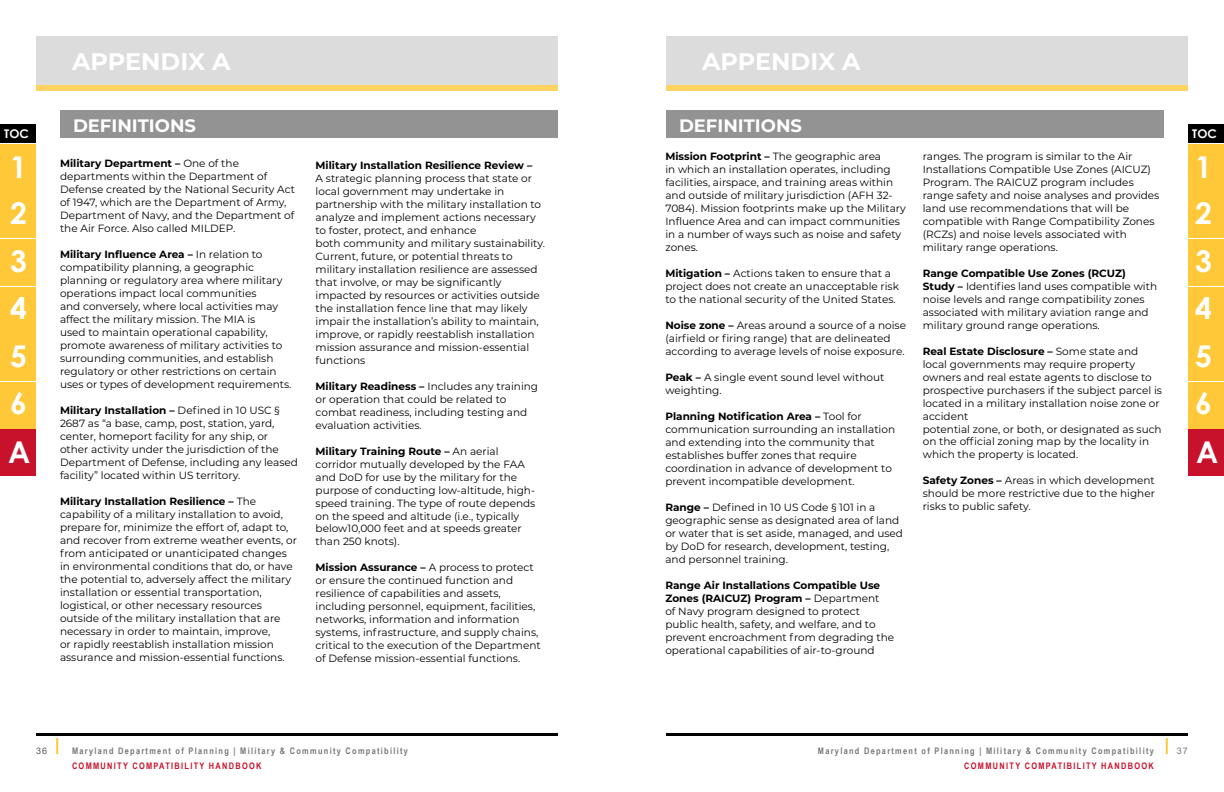
<style>
.page{position:relative;width:1224px;height:792px;background:#fff}
.page>*{position:absolute;margin:0;border:0;box-sizing:border-box;transform-origin:0 0}
.t1{font:700 30px "Century Gothic";color:#fff}
.t2{font:700 24px "Montserrat";color:#fff}
.t3{font:700 18px "Montserrat";color:#fff}
.t4{font:700 12px "Century Gothic";color:#fff}
.t5{font:10.5px/13px "Montserrat";color:#000}
.t6{font:700 10.5px "Montserrat";color:#000}
.t7{font:700 9px "Arial Narrow";letter-spacing:.145em;color:#787878}
.t8{font:700 9px "Arial Narrow";letter-spacing:.145em;color:#c8122b}
.t9{font:9px "Arial";color:#5a5a5a}
.t10{font:9px "Arial";color:#787878}
.s1{font-weight:700}
</style>
<div class="page">
<div style="left:0;top:144px;width:36px;height:47px;background:#ffc838"></div>
<div style="left:1188px;top:144px;width:36px;height:47px;background:#ffc838"></div>
<div style="left:0;top:287px;width:36px;height:46px;background:#ffc838"></div>
<div style="left:1188px;top:287px;width:36px;height:46px;background:#ffc838"></div>
<div style="left:0;top:192px;width:36px;height:46px;background:#ffc838"></div>
<div style="left:1188px;top:192px;width:36px;height:46px;background:#ffc838"></div>
<div style="left:0;top:335px;width:36px;height:46px;background:#ffc838"></div>
<div style="left:1188px;top:335px;width:36px;height:46px;background:#ffc838"></div>
<div style="left:0;top:239px;width:36px;height:47px;background:#ffc838"></div>
<div style="left:1188px;top:239px;width:36px;height:47px;background:#ffc838"></div>
<div style="left:0;top:382px;width:36px;height:46px;background:#ffc838"></div>
<div style="left:1188px;top:382px;width:36px;height:46px;background:#ffc838"></div>
<div style="left:0;top:429px;width:36px;height:46px;background:#c8122b"></div>
<div style="left:1188px;top:429px;width:36px;height:46px;background:#c8122b"></div>
<hr style="left:36px;top:733px;width:522px;height:3px;background:#000">
<hr style="left:666px;top:733px;width:522px;height:3px;background:#000">
<div style="left:1188px;top:125px;width:36px;height:18px;background:#000"></div>
<div style="left:0;top:125px;width:36px;height:18px;background:#000"></div>
<svg style="left:56px;top:738px;width:2px;height:16px"></svg>
<svg style="left:1166px;top:738px;width:2px;height:16px"></svg>
<div style="left:36px;top:36px;width:522px;height:49px;background:#dcdcdc"></div>
<div style="left:36px;top:85px;width:522px;height:6px;background:#ffd35f"></div>
<div style="left:60px;top:110px;width:498px;height:28px;background:#939393"></div>
<div style="left:666px;top:36px;width:522px;height:49px;background:#dcdcdc"></div>
<div style="left:666px;top:85px;width:522px;height:6px;background:#ffd35f"></div>
<div style="left:666px;top:110px;width:498px;height:28px;background:#939393"></div>
<h2 class="t2" style="left:72px;top:44px;width:160px">APPENDIX A</h2>
<h2 class="t2" style="left:702px;top:44px;width:160px">APPENDIX A</h2>
<h3 class="t3" style="left:73px;top:113px;width:125px">DEFINITIONS</h3>
<p class="t5" style="left:60px;top:156px;width:237px"><span class="s1">Military Department –</span> One of the departments within the Department of Defense created by the National Security Act of 1947, which are the Department of Army, Department of Navy, and the Department of the Air Force. Also called MILDEP.</p>
<p class="t5" style="left:60px;top:247px;width:233px"><span class="s1">Military Influence Area –</span> In relation to compatibility planning, a geographic planning or regulatory area where military operations impact local communities<br>and conversely, where local activities may affect the military mission. The MIA is<br>used to maintain operational capability, promote awareness of military activities to surrounding communities, and establish regulatory or other restrictions on certain uses or types of development requirements.</p>
<p class="t5" style="left:60px;top:403px;width:239px"><span class="s1">Military Installation –</span> Defined in 10 USC § 2687 as “a base, camp, post, station, yard, center, homeport facility for any ship, or other activity under the jurisdiction of the Department of Defense, including any leased facility” located within US territory.</p>
<p class="t5" style="left:60px;top:494px;width:238px"><span class="s1">Military Installation Resilience –</span> The capability of a military installation to avoid, prepare for, minimize the effort of, adapt to, and recover from extreme weather events, or from anticipated or unanticipated changes in environmental conditions that do, or have the potential to, adversely affect the military installation or essential transportation, logistical, or other necessary resources outside of the military installation that are necessary in order to maintain, improve,<br>or rapidly reestablish installation mission assurance and mission-essential functions.</p>
<h3 class="t3" style="left:679px;top:113px;width:125px">DEFINITIONS</h3>
<p class="t5" style="left:665px;top:149px;width:242px"><span class="s1">Mission Footprint –</span> The geographic area<br>in which an installation operates, including facilities, airspace, and training areas within and outside of military jurisdiction (AFH 32- 7084). Mission footprints make up the Military Infl uence Area and can impact communities in a number of ways such as noise and safety zones.</p>
<p class="t5" style="left:665px;top:266px;width:235px"><span class="s1">Mitigation –</span> Actions taken to ensure that a project does not create an unacceptable risk to the national security of the United States.</p>
<p class="t5" style="left:665px;top:318px;width:242px"><span class="s1">Noise zone –</span> Areas around a source of a noise (airfield or firing range) that are delineated according to average levels of noise exposure.</p>
<p class="t5" style="left:665px;top:370px;width:221px"><span class="s1">Peak –</span> A single event sound level without weighting.</p>
<p class="t5" style="left:665px;top:409px;width:231px"><span class="s1">Planning Notification Area –</span> Tool for communication surrounding an installation and extending into the community that establishes buffer zones that require coordination in advance of development to prevent incompatible development.</p>
<p class="t5" style="left:665px;top:500px;width:239px"><span class="s1">Range –</span> Defined in 10 US Code § 101 in a geographic sense as designated area of land or water that is set aside, managed, and used by DoD for research, development, testing, and personnel training.</p>
<p class="t5" style="left:665px;top:578px;width:230px"><span class="s1">Range Air Installations Compatible Use Zones (RAICUZ) Program –</span> Department<br>of Navy program designed to protect public health, safety, and welfare, and to prevent encroachment from degrading the operational capabilities of air-to-ground</p>
<p class="t4" style="left:4px;top:124px;width:26px">TOC</p>
<p class="t4" style="left:1192px;top:124px;width:26px">TOC</p>
<p class="t5" style="left:923px;top:149px;width:238px">ranges. The program is similar to the Air Installations Compatible Use Zones (AICUZ)<br>Program. The RAICUZ program includes range safety and noise analyses and provides land use recommendations that will be compatible with Range Compatibility Zones (RCZs) and noise levels associated with military range operations.</p>
<p class="t5" style="left:923px;top:266px;width:236px"><span class="s1">Range Compatible Use Zones (RCUZ)<br>Study –</span> Identifies land uses compatible with noise levels and range compatibility zones associated with military aviation range and military ground range operations.</p>
<p class="t5" style="left:923px;top:344px;width:241px"><span class="s1">Real Estate Disclosure –</span> Some state and local governments may require property owners and real estate agents to disclose to prospective purchasers if the subject parcel is located in a military installation noise zone or accident<br>potential zone, or both, or designated as such on the official zoning map by the locality in which the property is located.</p>
<p class="t5" style="left:923px;top:474px;width:234px;text-align:justify"><span class="s1">Safety Zones –</span> Areas in which development should be more restrictive due to the higher risks to public safety.</p>
<h1 class="t1" style="left:10px;top:144px;width:18px">1</h1>
<h1 class="t1" style="left:1195px;top:144px;width:18px">1</h1>
<p class="t6" style="left:316px;top:157px;width:218px">Military Installation Resilience Review –</p>
<p class="t5" style="left:316px;top:171px;width:231px">A strategic planning process that state or local government may undertake in partnership with the military installation to analyze and implement actions necessary to foster, protect, and enhance<br>both community and military sustainability.<br>Current, future, or potential threats to military installation resilience are assessed that involve, or may be significantly impacted by resources or activities outside the installation fence line that may likely impair the installation’s ability to maintain, improve, or rapidly reestablish installation mission assurance and mission-essential functions</p>
<p class="t5" style="left:316px;top:379px;width:224px"><span class="s1">Military Readiness –</span> Includes any training or operation that could be related to combat readiness, including testing and evaluation activities.</p>
<p class="t5" style="left:316px;top:444px;width:221px"><span class="s1">Military Training Route –</span> An aerial corridor mutually developed by the FAA and DoD for use by the military for the purpose of conducting low-altitude, high&shy;speed training. The type of route depends on the speed and altitude (i.e., typically below10,000 feet and at speeds greater than 250 knots).</p>
<p class="t5" style="left:316px;top:561px;width:227px"><span class="s1">Mission Assurance –</span> A process to protect or ensure the continued function and resilience of capabilities and assets, including personnel, equipment, facilities, networks, information and information systems, infrastructure, and supply chains, critical to the execution of the Department of Defense mission-essential functions.</p>
<h1 class="t1" style="left:10px;top:190px;width:18px">2</h1>
<h1 class="t1" style="left:1195px;top:190px;width:18px">2</h1>
<h1 class="t1" style="left:10px;top:238px;width:18px">3</h1>
<h1 class="t1" style="left:1195px;top:238px;width:18px">3</h1>
<h1 class="t1" style="left:10px;top:285px;width:18px">4</h1>
<h1 class="t1" style="left:1195px;top:285px;width:18px">4</h1>
<h1 class="t1" style="left:10px;top:334px;width:18px">5</h1>
<h1 class="t1" style="left:1195px;top:334px;width:18px">5</h1>
<h1 class="t1" style="left:10px;top:381px;width:18px">6</h1>
<h1 class="t1" style="left:1195px;top:381px;width:18px">6</h1>
<h1 class="t1" style="left:8px;top:429px;width:24px">A</h1>
<h1 class="t1" style="left:1196px;top:429px;width:24px">A</h1>
<p class="t7" style="left:72px;top:744px;width:337px">Maryland Department of Planning | Military &amp; Community Compatibility</p>
<p class="t8" style="left:72px;top:759px;width:191px">COMMUNITY COMPATIBILITY HANDBOOK</p>
<p class="t7" style="left:818px;top:744px;width:337px">Maryland Department of Planning | Military &amp; Community Compatibility</p>
<p class="t8" style="left:964px;top:759px;width:191px">COMMUNITY COMPATIBILITY HANDBOOK</p>
<p class="t9" style="left:36px;top:745px;width:13px">36</p>
<p class="t10" style="left:1177px;top:745px;width:13px">37</p>
</div>
